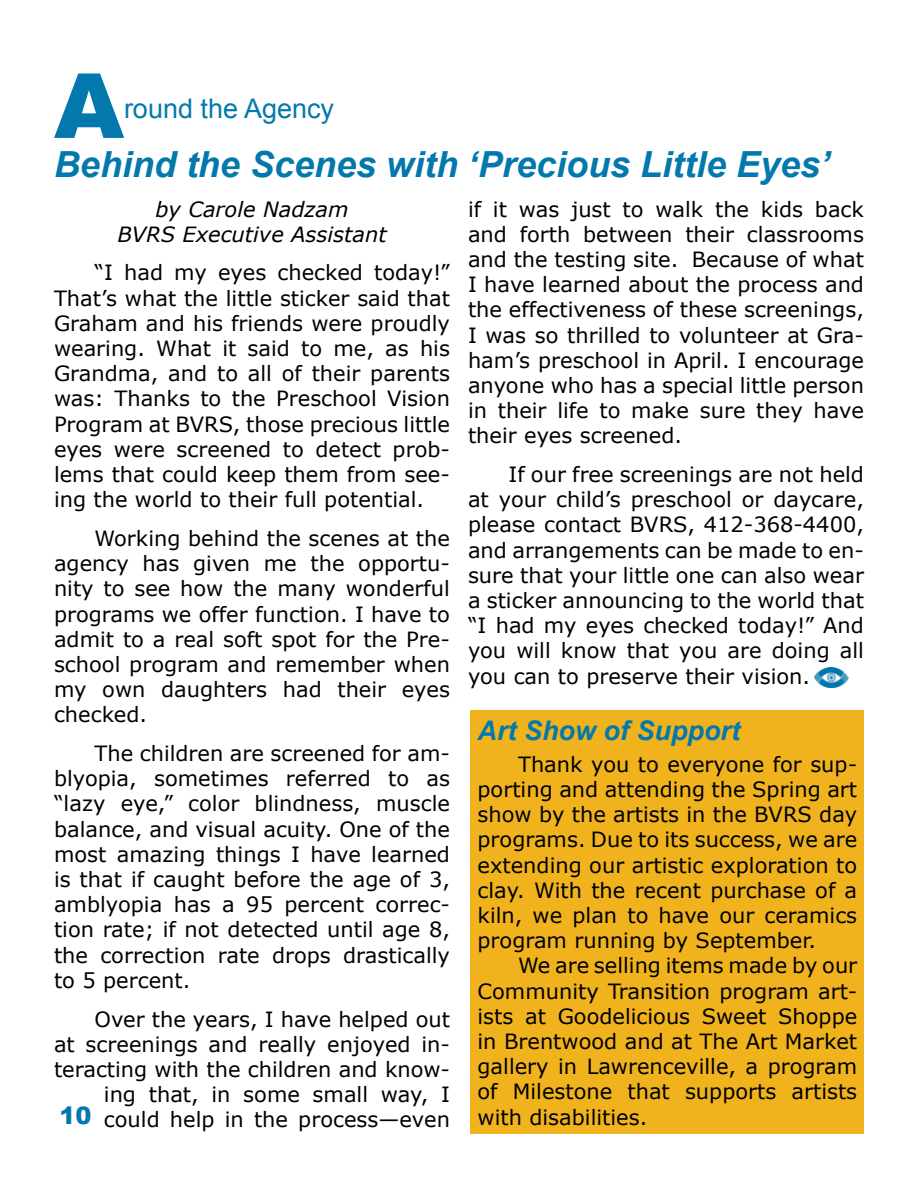
<style>
.page{position:relative;width:918px;height:1188px;background:#fff}
.page>*{position:absolute;margin:0;border:0;box-sizing:border-box;transform-origin:0 0}
.t1{font:900 90px "Arial";color:#0378ad}
.Paragraph_Style_text{font:italic 700 36px "Arial";color:#0378ad}
.Paragraph_Style_text-2{font:italic 700 27px "Arial";color:#0378ad}
.t2{font:27px "Arial";color:#0378ad}
.Paragraph_Style_text-3{font:900 24px "Arial";color:#0378ad}
.Paragraph_Style_text-4{font:21px/25.2px "Verdana";color:#000;text-align:justify}
.Paragraph_Style_text-5{font:italic 21px "Verdana";color:#000}
</style>
<div class="page">
<div style="left:471px;top:711px;width:393px;height:423px;background:#f0b31d"></div>
<img style="left:814px;top:667px;width:34px;height:21px">
<p class="t1" style="left:54px;top:40px;width:72px">A</p>
<p class="t2" style="left:124px;top:91px;width:212px">round the Agency</p>
<p class="Paragraph_Style_text" style="left:54px;top:141px;width:778px">Behind the Scenes with ‘Precious Little Eyes’</p>
<p class="Paragraph_Style_text-4" style="left:468px;top:196px;width:398px">if it was just to walk the kids back and forth between their classrooms and the testing site. Because of what I have learned about the process and the effectiveness of these screenings, I was so thrilled to volunteer at Gra&shy;ham’s preschool in April. I encourage anyone who has a special little person in their life to make sure they have their eyes screened.</p>
<p class="Paragraph_Style_text-4" style="left:468px;top:462px;width:398px;text-indent:40px">If our free screenings are not held at your child’s preschool or daycare, please contact BVRS, 412-368-4400, and arrangements can be made to en&shy;sure that your little one can also wear a sticker announcing to the world that “I had my eyes checked today!” And you will know that you are doing all you can to preserve their vision.</p>
<p class="Paragraph_Style_text-2" style="left:478px;top:712px;width:264px">Art Show of Support</p>
<p class="Paragraph_Style_text-4" style="left:478px;top:751px;width:381px;text-indent:40px">Thank you to everyone for sup&shy;porting and attending the Spring art show by the artists in the BVRS day programs. Due to its success, we are extending our artistic exploration to clay. With the recent purchase of a kiln, we plan to have our ceramics program running by September.</p>
<p class="Paragraph_Style_text-4" style="left:478px;top:953px;width:381px;text-indent:40px">We are selling items made by our Community Transition program art&shy;ists at Goodelicious Sweet Shoppe in Brentwood and at The Art Market gallery in Lawrenceville, a program of Milestone that supports artists</p>
<p class="Paragraph_Style_text-5" style="left:156px;top:194px;width:195px">by Carole Nadzam</p>
<p class="Paragraph_Style_text-5" style="left:117px;top:220px;width:271px">BVRS Executive Assistant</p>
<p class="Paragraph_Style_text-4" style="left:54px;top:260px;width:398px;text-indent:40px">“I had my eyes checked today!” That’s what the little sticker said that Graham and his friends were proudly wearing. What it said to me, as his Grandma, and to all of their parents was: Thanks to the Preschool Vision Program at BVRS, those precious little eyes were screened to detect prob&shy;lems that could keep them from see&shy;ing the world to their full potential.</p>
<p class="Paragraph_Style_text-4" style="left:54px;top:525px;width:398px;text-indent:40px">Working behind the scenes at the agency has given me the opportu&shy;nity to see how the many wonderful programs we offer function. I have to admit to a real soft spot for the Pre&shy;school program and remember when my own daughters had their eyes checked.</p>
<p class="Paragraph_Style_text-4" style="left:54px;top:741px;width:398px;text-indent:40px">The children are screened for am&shy;blyopia, sometimes referred to as “lazy eye,” color blindness, muscle balance, and visual acuity. One of the most amazing things I have learned is that if caught before the age of 3, amblyopia has a 95 percent correc&shy;tion rate; if not detected until age 8, the correction rate drops drastically to 5 percent.</p>
<p class="Paragraph_Style_text-4" style="left:54px;top:1006px;width:398px;text-align:right">Over the years, I have helped out<br>at screenings and really enjoyed in&shy;teracting with the children and know&shy;ing that, in some small way, I could help in the process—even</p>
<p class="Paragraph_Style_text-3" style="left:60px;top:1098px;width:34px">10</p>
<p class="Paragraph_Style_text-4" style="left:478px;top:1104px;width:171px">with disabilities.</p>
</div>
